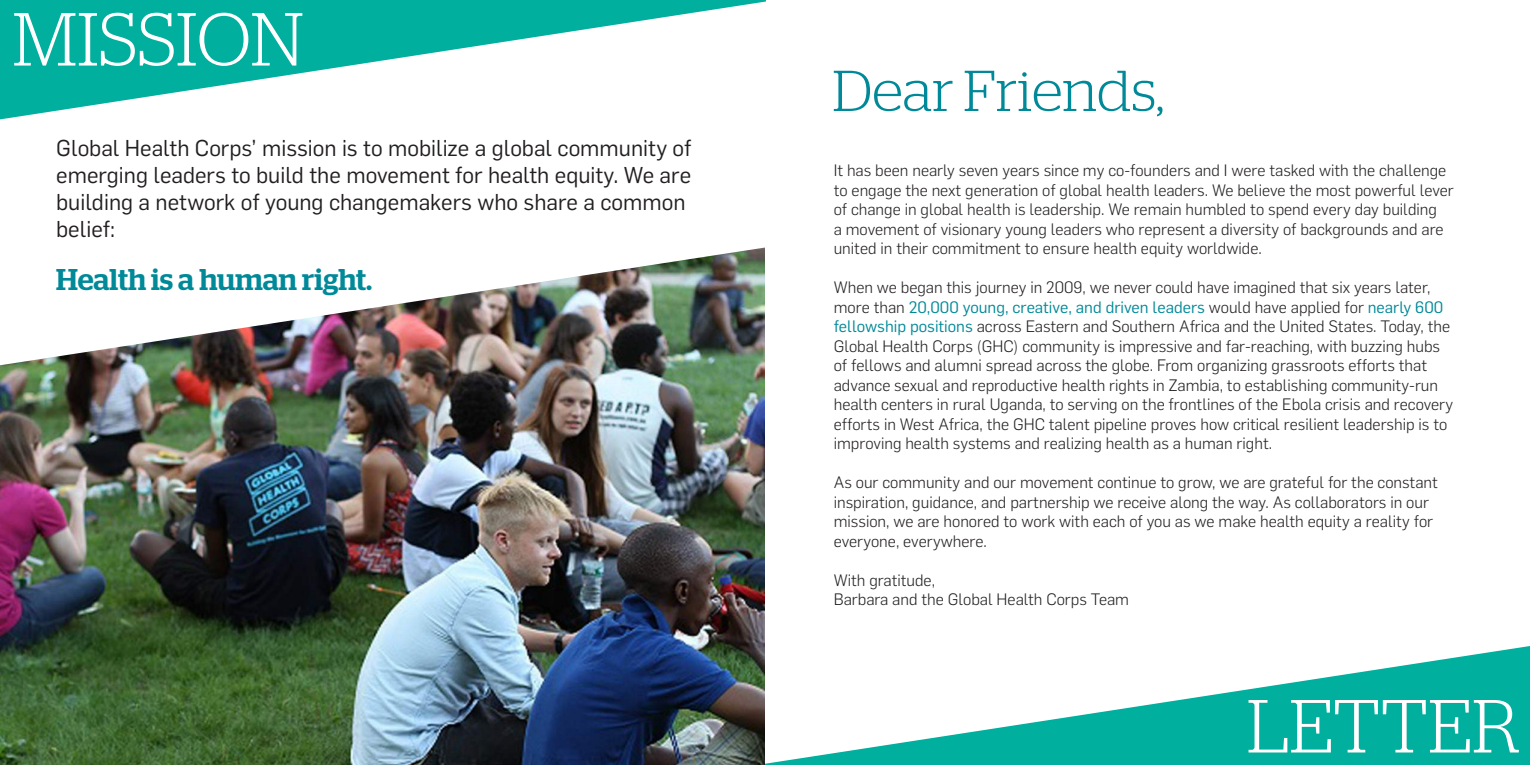
<style>
.page{position:relative;width:1530px;height:765px;background:#fff}
.page>*{position:absolute;margin:0;border:0;box-sizing:border-box;transform-origin:0 0}
.t1{font:300 75px "Stag";color:#fff}
.t2{font:300 57.5px "Stag";color:#008998}
.t3{font:500 30px "Stag";color:#008998}
.t4{font:22.5px/27px "Flama";color:#231f20}
.t5{font:300 16.25px/19.5px "Flama";color:#231f20}
.s1{font-weight:400;color:#008998}
</style>
<div class="page">
<svg style="left:765px;top:646px;width:765px;height:119px;fill:#00af9d"></svg>
<img style="left:0;top:365px;width:765px;height:400px">
<svg style="left:0;top:0;width:766px;height:365px"></svg>
<h1 class="t1" style="left:12px;top:-3px;width:293px">MISSION</h1>
<h3 class="t4" style="left:56px;top:133px;width:637px">Global Health Corps’ mission is to mobilize a global community of emerging leaders to build the movement for health equity. We are building a network of young changemakers who share a common belief:</h3>
<h3 class="t3" style="left:56px;top:262px;width:317px">Health is a human right.</h3>
<h2 class="t2" style="left:832px;top:58px;width:333px">Dear Friends,</h2>
<p class="t5" style="left:834px;top:160px;width:622px">It has been nearly seven years since my co-founders and I were tasked with the challenge to engage the next generation of global health leaders. We believe the most powerful lever of change in global health is leadership. We remain humbled to spend every day building<br>a movement of visionary young leaders who represent a diversity of backgrounds and are united in their commitment to ensure health equity worldwide.</p>
<p class="t5" style="left:834px;top:277px;width:621px">When we began this journey in 2009, we never could have imagined that six years later, more than <span class="s1">20,000 young, creative, and driven leaders</span> would have applied for <span class="s1">nearly 600 fellowship positions</span> across Eastern and Southern Africa and the United States. Today, the Global Health Corps (GHC) community is impressive and far-reaching, with buzzing hubs of fellows and alumni spread across the globe. From organizing grassroots efforts that advance sexual and reproductive health rights in Zambia, to establishing community-run health centers in rural Uganda, to serving on the frontlines of the Ebola crisis and recovery efforts in West Africa, the GHC talent pipeline proves how critical resilient leadership is to improving health systems and realizing health as a human right.</p>
<p class="t5" style="left:834px;top:472px;width:606px">As our community and our movement continue to grow, we are grateful for the constant inspiration, guidance, and partnership we receive along the way. As collaborators in our mission, we are honored to work with each of you as we make health equity a reality for everyone, everywhere.</p>
<p class="t5" style="left:834px;top:569px;width:297px">With gratitude,<br>Barbara and the Global Health Corps Team</p>
<h1 class="t1" style="left:1247px;top:684px;width:275px">LETTER</h1>
</div>
